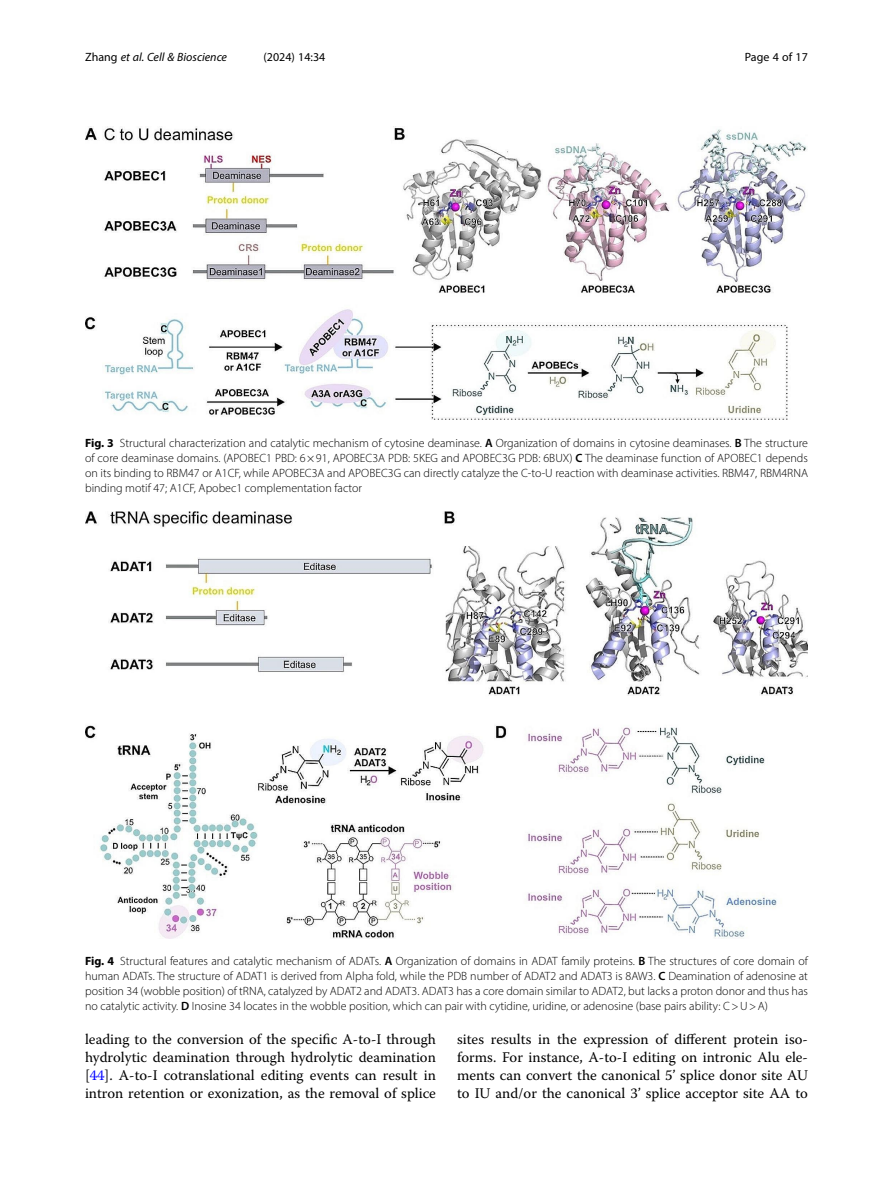
<style>
.page{position:relative;width:893px;height:1191px;background:#fff}
.page>*{position:absolute;margin:0;border:0;box-sizing:border-box;transform-origin:0 0}
.Body_Text_Indent{font:14.7px/18px "Warnock Pro";color:#000;text-align:justify}
.Figure_Caption{font:300 12px/15px "Myriad Pro";color:#000;text-align:justify}
.t1{font:italic 12px "Myriad Pro";color:#000}
.t2{font:12px "Myriad Pro";color:#000}
.s1{font-style:normal}
.s2{font-weight:700}
.s3{font-weight:600}
.s4{color:#00f}
</style>
<div class="page">
<img style="left:85px;top:511px;width:723px;height:427px">
<img style="left:85px;top:126px;width:723px;height:294px">
<p class="t1" style="left:85px;top:50px;width:144px"><span class="s1">Zhang</span> et al. Cell &amp; Bioscience</p>
<p class="t2" style="left:264px;top:50px;width:63px">(2024) 14:34</p>
<p class="t2" style="left:745px;top:50px;width:65px">Page 4 of 17</p>
<p class="Figure_Caption" style="left:85px;top:435px;width:724px"><span class="s2">Fig. 3</span> Structural characterization and catalytic mechanism of cytosine deaminase. <span class="s3">A</span> Organization of domains in cytosine deaminases. <span class="s3">B</span> The structure of core deaminase domains. (APOBEC1 PBD: 6×91, APOBEC3A PDB: 5KEG and APOBEC3G PDB: 6BUX) <span class="s3">C</span> The deaminase function of APOBEC1 depends on its binding to RBM47 or A1CF, while APOBEC3A and APOBEC3G can directly catalyze the C-to-U reaction with deaminase activities. RBM47, RBM4RNA binding motif 47; A1CF, Apobec1 complementation factor</p>
<p class="Figure_Caption" style="left:85px;top:953px;width:724px"><span class="s2">Fig. 4</span> Structural features and catalytic mechanism of ADATs. <span class="s3">A</span> Organization of domains in ADAT family proteins. <span class="s3">B</span> The structures of core domain of human ADATs. The structure of ADAT1 is derived from Alpha fold, while the PDB number of ADAT2 and ADAT3 is 8AW3. <span class="s3">C</span> Deamination of adenosine at position 34 (wobble position) of tRNA, catalyzed by ADAT2 and ADAT3. ADAT3 has a core domain similar to ADAT2, but lacks a proton donor and thus has no catalytic activity. <span class="s3">D</span> Inosine 34 locates in the wobble position, which can pair with cytidine, uridine, or adenosine (base pairs ability: C&gt;U&gt;A)</p>
<p class="Body_Text_Indent" style="left:85px;top:1030px;width:352px">leading to the conversion of the specific A-to-I through hydrolytic deamination through hydrolytic deamination [<span class="s4">44</span>]. A-to-I cotranslational editing events can result in intron retention or exonization, as the removal of splice</p>
<p class="Body_Text_Indent" style="left:457px;top:1030px;width:352px">sites results in the expression of different protein iso&shy;forms. For instance, A-to-I editing on intronic Alu ele&shy;ments can convert the canonical 5’ splice donor site AU to IU and/or the canonical 3’ splice acceptor site AA to</p>
</div>
